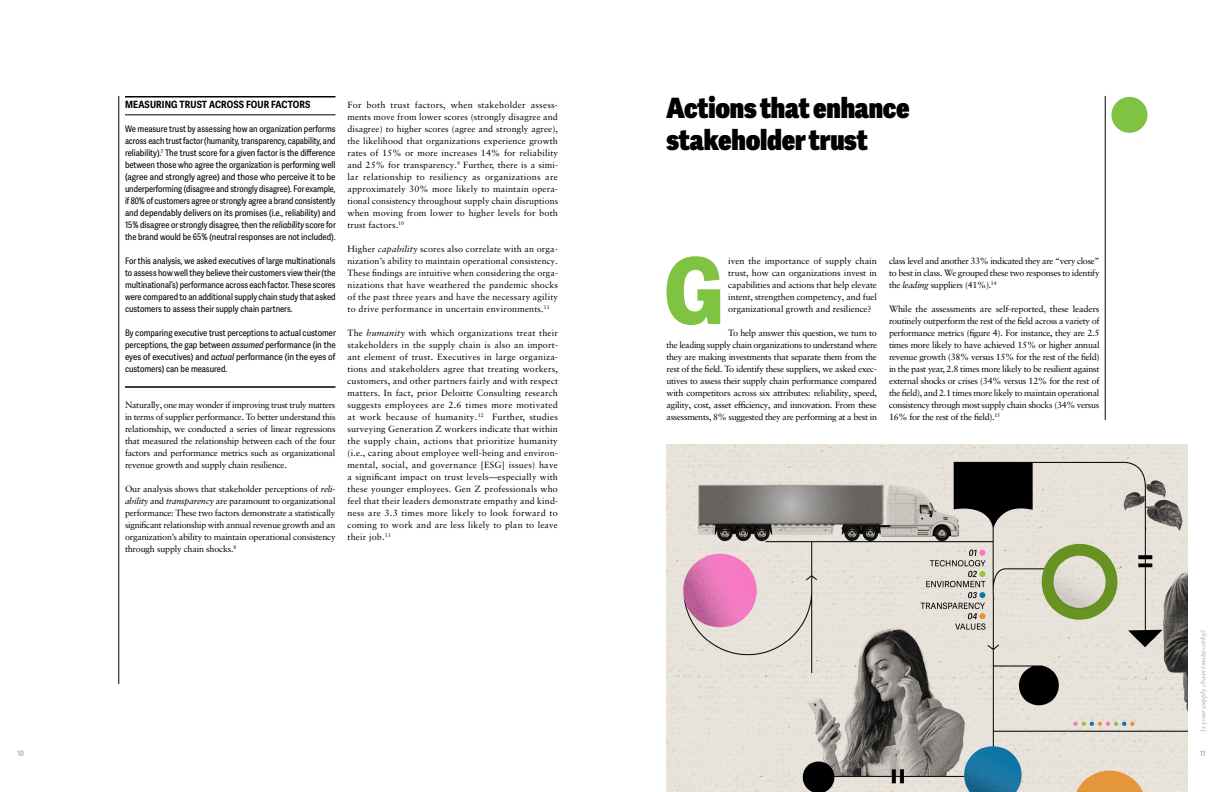
<style>
.page{position:relative;width:1224px;height:792px;background:#fff}
.page>*{position:absolute;margin:0;border:0;box-sizing:border-box;transform-origin:0 0}
.t1{font:800 91.9px "Adelle Sans Cnd";color:#80c342}
.t2{font:800 28px/32px "Adelle Sans Cnd";letter-spacing:-.01em;color:#000}
.t3{font:700 10px "Adelle Sans Cnd";letter-spacing:.01em;color:#000}
.t4{font:9px/12px "Sabon LT Pro";letter-spacing:-.02em;color:#000;text-align:justify}
.t5{font:9px/12px "Adelle Sans Cnd";color:#000;text-align:justify}
.t6{font:600 7.5px "Adelle Sans Cnd";color:#a3a7a9}
.t7{font:italic 7px "Sabon LT Pro";color:#a3a7a9}
.s1{font-style:italic}
</style>
<div class="page">
<hr style="left:119px;top:96px;width:1px;height:588px;background:#000">
<hr style="left:125px;top:96px;width:211px;height:2px;background:#000">
<hr style="left:125px;top:386px;width:211px;height:2px;background:#000">
<hr style="left:125px;top:115px;width:211px;height:1px;background:#000">
<div style="left:1112px;top:97px;width:36px;height:36px;background:#80c342;border-radius:50%"></div>
<img style="left:666px;top:444px;width:522px;height:348px">
<hr style="left:1105px;top:96px;width:1px;height:324px;background:#000">
<p class="t3" style="left:125px;top:98px;width:187px">MEASURING TRUST ACROSS FOUR FACTORS</p>
<p class="t5" style="left:125px;top:123px;width:212px">We measure trust by assessing how an organization performs across each trust factor (humanity, transparency, capability, and reliability).<sup>7</sup> The trust score for a given factor is the difference between those who agree the organization is performing well (agree and strongly agree) and those who perceive it to be underperforming (disagree and strongly disagree). For example, if 80% of customers agree or strongly agree a brand consistently and dependably delivers on its promises (i.e., reliability) and 15% disagree or strongly disagree, then the <span class="s1">reliability</span> score for the brand would be 65% (neutral responses are not included).</p>
<p class="t5" style="left:125px;top:255px;width:212px">For this analysis, we asked executives of large multinationals to assess how well they believe their customers view their (the multinational’s) performance across each factor. These scores were compared to an additional supply chain study that asked customers to assess their supply chain partners.</p>
<p class="t5" style="left:125px;top:327px;width:212px">By comparing executive trust perceptions to actual customer perceptions, the gap between <span class="s1">assumed</span> performance (in the eyes of executives) and <span class="s1">actual</span> performance (in the eyes of customers) can be measured.</p>
<p class="t4" style="left:125px;top:399px;width:212px">Naturally, one may wonder if improving trust truly matters in terms of supplier performance. To better understand this relationship, we conducted a series of linear regressions that measured the relationship between each of the four factors and performance metrics such as organizational revenue growth and supply chain resilience.</p>
<p class="t4" style="left:125px;top:483px;width:212px">Our analysis shows that stakeholder perceptions of <span class="s1">reli&shy;ability</span> and <span class="s1">transparency</span> are paramount to organizational performance: These two factors demonstrate a statistically significant relationship with annual revenue growth and an organization’s ability to maintain operational consistency through supply chain shocks.<sup>8</sup></p>
<p class="t4" style="left:348px;top:99px;width:212px">For both trust factors, when stakeholder assess&shy;ments move from lower scores (strongly disagree and disagree) to higher scores (agree and strongly agree), the likelihood that organizations experience growth rates of 15% or more increases 14% for reliability and 25% for transparency.<sup>9</sup> Further, there is a simi&shy;lar relationship to resiliency as organizations are approximately 30% more likely to maintain opera&shy;tional consistency throughout supply chain disruptions when moving from lower to higher levels for both trust factors.<sup>10</sup></p>
<p class="t4" style="left:348px;top:243px;width:212px">Higher <span class="s1">capability</span> scores also correlate with an orga&shy;nization’s ability to maintain operational consistency.<br>These findings are intuitive when considering the orga&shy;nizations that have weathered the pandemic shocks of the past three years and have the necessary agility to drive performance in uncertain environments.<sup>11</sup></p>
<p class="t4" style="left:348px;top:327px;width:212px">The <span class="s1">humanity</span> with which organizations treat their stakeholders in the supply chain is also an import&shy;ant element of trust. Executives in large organiza&shy;tions and stakeholders agree that treating workers, customers, and other partners fairly and with respect matters. In fact, prior Deloitte Consulting research suggests employees are 2.6 times more motivated at work because of humanity.<sup>12</sup> Further, studies surveying Generation Z workers indicate that within the supply chain, actions that prioritize humanity (i.e., caring about employee well-being and environ&shy;mental, social, and governance [ESG] issues) have a significant impact on trust levels—especially with these younger employees. Gen Z professionals who feel that their leaders demonstrate empathy and kind&shy;ness are 3.3 times more likely to look forward to coming to work and are less likely to plan to leave their job.<sup>13</sup></p>
<h2 class="t2" style="left:666px;top:92px;width:245px">Actions that enhance stakeholder trust</h2>
<h1 class="t1" style="left:664px;top:234px;width:61px">G</h1>
<p class="t4" style="left:728px;top:255px;width:150px">iven the importance of supply chain trust, how can organizations invest in capabilities and actions that help elevate intent, strengthen competency, and fuel organizational growth and resilience?</p>
<p class="t4" style="left:666px;top:327px;width:212px;text-indent:62px">To help answer this question, we turn to the leading supply chain organizations to understand where they are making investments that separate them from the rest of the field. To identify these suppliers, we asked exec&shy;utives to assess their supply chain performance compared with competitors across six attributes: reliability, speed, agility, cost, asset efficiency, and innovation. From these assessments, 8% suggested they are performing at a best in</p>
<p class="t4" style="left:889px;top:255px;width:212px">class level and another 33% indicated they are “very close” to best in class. We grouped these two responses to identify the <span class="s1">leading</span> suppliers (41%).<sup>14</sup></p>
<p class="t4" style="left:889px;top:303px;width:212px">While the assessments are self-reported, these leaders routinely outperform the rest of the field across a variety of performance metrics (figure 4). For instance, they are 2.5 times more likely to have achieved 15% or higher annual revenue growth (38% versus 15% for the rest of the field) in the past year, 2.8 times more likely to be resilient against external shocks or crises (34% versus 12% for the rest of the field), and 2.1 times more likely to maintain operational consistency through most supply chain shocks (34% versus 16% for the rest of the field).<sup>15</sup></p>
<p class="t7" style="left:1199px;top:732px;width:104px;rotate:-90deg">Is your supply chain trustworthy?</p>
<p class="t6" style="left:18px;top:749px;width:8px">10</p>
<p class="t6" style="left:1200px;top:749px;width:7px">11</p>
</div>
